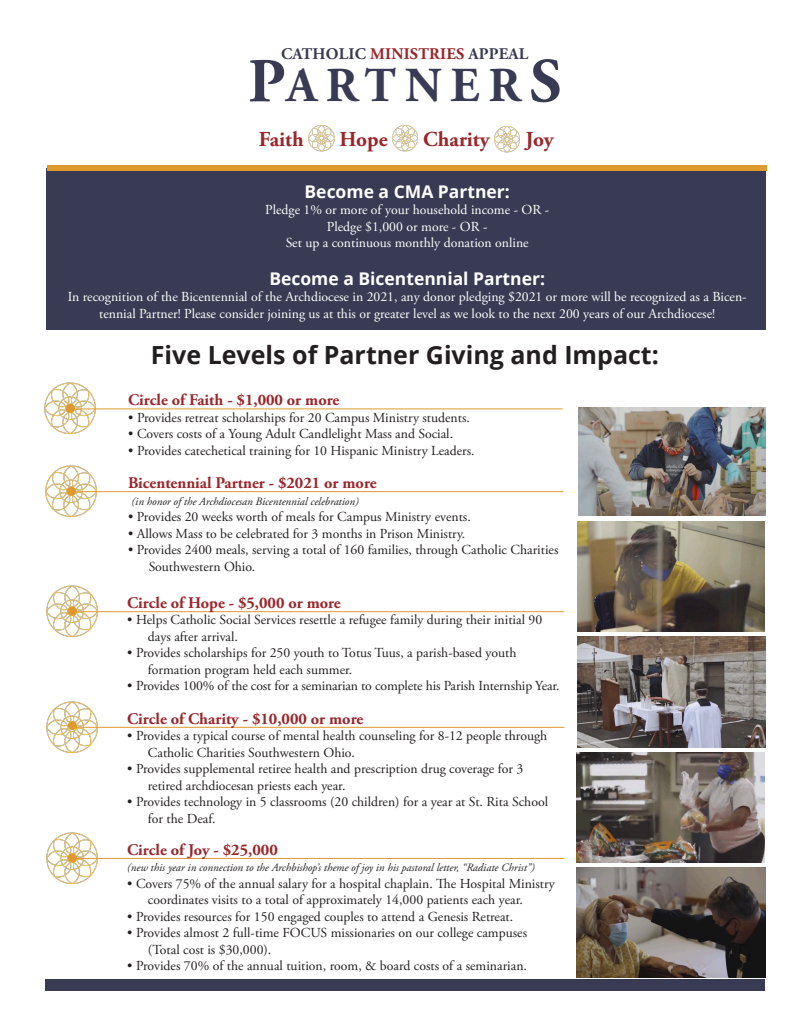
<style>
.page{position:relative;width:810px;height:1035px;background:#fff}
.page>*{position:absolute;margin:0;border:0;box-sizing:border-box;transform-origin:0 0}
.t1{font:700 48.75px "Adobe Garamond Pro";letter-spacing:.185em;color:#383b53}
.t2{font:700 25px "Open Sans";color:#231f20}
.t3{font:700 21.25px "Adobe Garamond Pro";color:#9a262b}
.t4{font:700 17.5px "Open Sans";color:#fff}
.t5{font:700 16.25px "Adobe Garamond Pro";color:#9a262b}
.t6{font:700 16.25px "Adobe Garamond Pro";letter-spacing:.015em;color:#383b53}
.t7{font:13.75px/16.5px "Adobe Garamond Pro";color:#231f20}
.t8{font:13.75px/16.5px "Adobe Garamond Pro";color:#fff;text-align:center}
.t9{font:italic 11.25px "Adobe Garamond Pro";color:#231f20}
.s1{color:#9a262b}
.s2{font-size:62.5px}
</style>
<div class="page">
<div style="left:45px;top:979px;width:720px;height:11px;background:#383b53"></div>
<img style="left:308px;top:125px;width:27px;height:27px">
<img style="left:392px;top:125px;width:26px;height:27px">
<img style="left:494px;top:126px;width:26px;height:27px">
<div style="left:46px;top:168px;width:720px;height:162px;background:#383b53"></div>
<div style="left:47px;top:165px;width:720px;height:6px;background:#e0992d"></div>
<img style="left:44px;top:382px;width:75px;height:52px">
<hr style="left:70px;top:409px;width:493px;height:1px;background:#e0992d">
<div style="left:66px;top:404px;width:9px;height:9px;background:#e0992d;border-radius:50%"></div>
<img style="left:45px;top:465px;width:75px;height:52px">
<hr style="left:71px;top:491px;width:492px;height:1px;background:#e0992d">
<div style="left:67px;top:487px;width:9px;height:9px;background:#e0992d;border-radius:50%"></div>
<img style="left:46px;top:585px;width:75px;height:52px">
<hr style="left:72px;top:611px;width:492px;height:1px;background:#e0992d">
<div style="left:68px;top:607px;width:9px;height:9px;background:#e0992d;border-radius:50%"></div>
<img style="left:46px;top:701px;width:75px;height:52px">
<hr style="left:72px;top:727px;width:492px;height:1px;background:#e0992d">
<div style="left:68px;top:721px;width:9px;height:9px;background:#e0992d;border-radius:50%"></div>
<img style="left:46px;top:832px;width:53px;height:52px">
<hr style="left:72px;top:858px;width:492px;height:1px;background:#e0992d">
<div style="left:68px;top:853px;width:9px;height:9px;background:#e0992d;border-radius:50%"></div>
<img style="left:579px;top:407px;width:187px;height:108px">
<img style="left:578px;top:636px;width:188px;height:111px">
<img style="left:578px;top:521px;width:187px;height:110px">
<img style="left:576px;top:868px;width:190px;height:109px">
<img style="left:577px;top:752px;width:188px;height:111px">
<p class="t6" style="left:281px;top:44px;width:249px">CATHOLIC <span class="s1">MINISTRIES</span> APPEAL</p>
<p class="t1" style="left:248px;top:57px;width:315px"><span class="s2">P</span>ARTNER<span class="s2">S</span></p>
<p class="t3" style="left:259px;top:126px;width:46px">Faith</p>
<p class="t3" style="left:339px;top:126px;width:50px">Hope</p>
<p class="t3" style="left:423px;top:126px;width:68px">Charity</p>
<p class="t3" style="left:525px;top:126px;width:30px">Joy</p>
<p class="t4" style="left:305px;top:179px;width:207px">Become a CMA Partner:</p>
<p class="t8" style="left:265px;top:202px;width:285px">Pledge 1% or more of your household income - OR -</p>
<p class="t8" style="left:327px;top:219px;width:162px">Pledge $1,000 or more - OR -</p>
<p class="t8" style="left:286px;top:235px;width:245px">Set up a continuous monthly donation online</p>
<p class="t4" style="left:269px;top:266px;width:277px">Become a Bicentennial Partner:</p>
<p class="t8" style="left:68px;top:289px;width:680px">In recognition of the Bicentennial of the Archdiocese in 2021, any donor pledging $2021 or more will be recognized as a Bicen&shy;tennial Partner! Please consider joining us at this or greater level as we look to the next 200 years of our Archdiocese!</p>
<p class="t2" style="left:151px;top:337px;width:510px">Five Levels of Partner Giving and Impact:</p>
<p class="t5" style="left:128px;top:391px;width:213px">Circle of Faith - $1,000 or more</p>
<p class="t7" style="left:128px;top:410px;width:343px">• Provides retreat scholarships for 20 Campus Ministry students.</p>
<p class="t7" style="left:128px;top:426px;width:326px">• Covers costs of a Young Adult Candlelight Mass and Social.</p>
<p class="t7" style="left:128px;top:443px;width:348px">• Provides catechetical training for 10 Hispanic Ministry Leaders.</p>
<p class="t5" style="left:128px;top:474px;width:250px">Bicentennial Partner - $2021 or more</p>
<p class="t9" style="left:132px;top:494px;width:229px">(in honor of the Archdiocesan Bicentennial celebration)</p>
<p class="t7" style="left:128px;top:509px;width:344px">• Provides 20 weeks worth of meals for Campus Ministry events.</p>
<p class="t7" style="left:128px;top:526px;width:339px">• Allows Mass to be celebrated for 3 months in Prison Ministry.</p>
<p class="t7" style="left:128px;top:542px;width:432px">• Provides 2400 meals, serving a total of 160 families, through Catholic Charities</p>
<p class="t7" style="left:149px;top:559px;width:108px">Southwestern Ohio.</p>
<p class="t5" style="left:127px;top:593px;width:215px">Circle of Hope - $5,000 or more</p>
<p class="t7" style="left:127px;top:612px;width:417px">• Helps Catholic Social Services resettle a refugee family during their initial 90</p>
<p class="t7" style="left:148px;top:628px;width:92px">days after arrival.</p>
<p class="t7" style="left:127px;top:645px;width:391px">• Provides scholarships for 250 youth to Totus Tuus, a parish-based youth</p>
<p class="t7" style="left:148px;top:661px;width:206px">formation program held each summer.</p>
<p class="t7" style="left:127px;top:678px;width:434px">• Provides 100% of the cost for a seminarian to complete his Parish Internship Year.</p>
<p class="t5" style="left:127px;top:709px;width:237px">Circle of Charity - $10,000 or more</p>
<p class="t7" style="left:148px;top:728px;width:401px;text-indent:-21px">• Provides a typical course of mental health counseling for 8-12 people through<br>Catholic Charities Southwestern Ohio.</p>
<p class="t7" style="left:127px;top:761px;width:397px">• Provides supplemental retiree health and prescription drug coverage for 3</p>
<p class="t7" style="left:148px;top:778px;width:199px">retired archdiocesan priests each year.</p>
<p class="t7" style="left:127px;top:794px;width:422px">• Provides technology in 5 classrooms (20 children) for a year at St. Rita School</p>
<p class="t7" style="left:148px;top:811px;width:69px">for the Deaf.</p>
<p class="t5" style="left:127px;top:840px;width:152px">Circle of Joy - $25,000</p>
<p class="t9" style="left:127px;top:861px;width:409px">(new this year in connection to the Archbishop’s theme of joy in his pastoral letter, “Radiate Christ”)</p>
<p class="t7" style="left:127px;top:876px;width:429px">• Covers 75% of the annual salary for a hospital chaplain. The Hospital Ministry</p>
<p class="t7" style="left:148px;top:892px;width:376px">coordinates visits to a total of approximately 14,000 patients each year.</p>
<p class="t7" style="left:127px;top:909px;width:388px">• Provides resources for 150 engaged couples to attend a Genesis Retreat.</p>
<p class="t7" style="left:127px;top:925px;width:401px">• Provides almost 2 full-time FOCUS missionaries on our college campuses</p>
<p class="t7" style="left:148px;top:942px;width:125px">(Total cost is $30,000).</p>
<p class="t7" style="left:127px;top:958px;width:401px">• Provides 70% of the annual tuition, room, &amp; board costs of a seminarian.</p>
</div>
